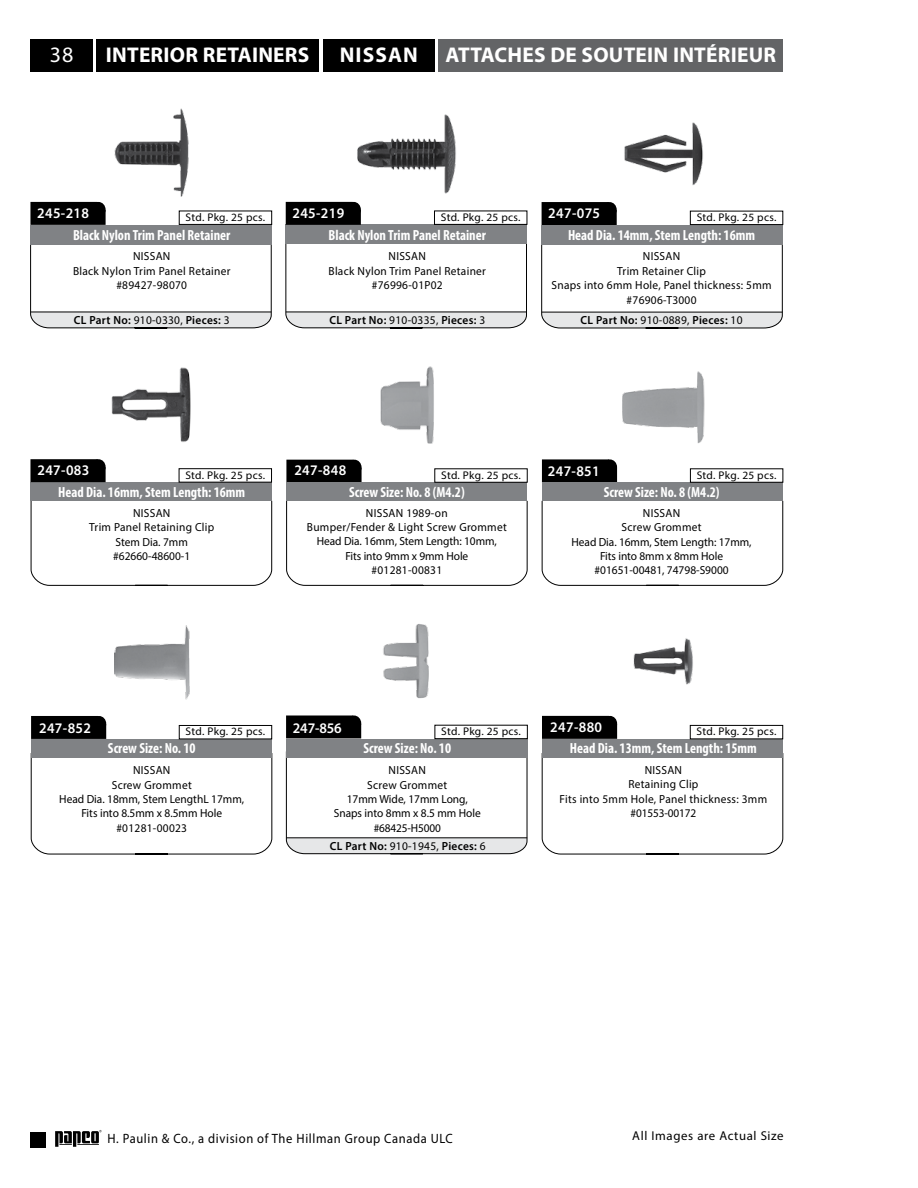
<style>
.page{position:relative;width:918px;height:1188px;background:#fff}
.page>*{position:absolute;margin:0;border:0;box-sizing:border-box;transform-origin:0 0}
.t1{font:22.05px "Myriad Pro";color:#fff}
.t2{font:700 21.3px "Myriad Pro";letter-spacing:.01em;color:#fff}
.t3{font:700 condensed 14.7px "Myriad Pro";color:#fff}
.t4{font:600 14.7px "Myriad Pro";letter-spacing:.025em;color:#fff;scale:.96 1}
.t5{font:13.5px "Myriad Pro";letter-spacing:.05em;color:#000;scale:.93 1}
.t6{font:12.9px "Myriad Pro";letter-spacing:.05em;color:#000}
.t7{font:11.7px/14.4px "Myriad Pro";letter-spacing:.025em;color:#000;text-align:center}
.t8{font:11.7px/14.4px "Myriad Pro";color:#000;text-align:center}
.t9{font:600 11.7px "Myriad Pro";letter-spacing:.025em;color:#000}
.t10{font:11.7px/14.4px "Myriad Pro";letter-spacing:-.005em;color:#000;text-align:center}
.t11{font:11.1px "Myriad Pro";letter-spacing:.025em;color:#000}
.s1{font-weight:400}
</style>
<div class="page">
<div style="left:30px;top:39px;width:63px;height:33px;background:#000"></div>
<div style="left:30px;top:1132px;width:16px;height:16px;background:#000"></div>
<svg style="left:55px;top:1130px;width:47px;height:17px"></svg>
<svg style="left:286px;top:758px;width:241px;height:96px"></svg>
<hr style="left:286px;top:838px;width:241px;height:1px;background:#000">
<div style="left:542px;top:459px;width:75px;height:23px;background:#000"></div>
<div style="left:603px;top:459px;width:14px;height:16px;background:#000;border-radius:50%"></div>
<svg style="left:286px;top:460px;width:76px;height:22px"></svg>
<div style="left:347px;top:460px;width:15px;height:15px;background:#000;border-radius:50%"></div>
<svg style="left:286px;top:716px;width:75px;height:22px"></svg>
<div style="left:347px;top:716px;width:14px;height:15px;background:#000;border-radius:50%"></div>
<svg style="left:542px;top:757px;width:241px;height:97px"></svg>
<div style="left:542px;top:739px;width:241px;height:18px;background:#808285"></div>
<div style="left:690px;top:725px;width:93px;height:14px;border:1px solid #000"></div>
<div style="left:542px;top:716px;width:75px;height:23px;background:#000"></div>
<div style="left:603px;top:716px;width:14px;height:15px;background:#000;border-radius:50%"></div>
<img style="left:633px;top:638px;width:60px;height:47px">
<svg style="left:541px;top:242px;width:242px;height:86px"></svg>
<div style="left:542px;top:225px;width:241px;height:19px;background:#808285"></div>
<div style="left:690px;top:211px;width:93px;height:14px;border:1px solid #000"></div>
<div style="left:542px;top:202px;width:75px;height:23px;background:#000"></div>
<div style="left:603px;top:202px;width:14px;height:16px;background:#000;border-radius:50%"></div>
<img style="left:624px;top:122px;width:79px;height:63px">
<svg style="left:31px;top:501px;width:241px;height:85px"></svg>
<div style="left:30px;top:482px;width:242px;height:19px;background:#808285"></div>
<svg style="left:30px;top:459px;width:76px;height:23px;background:#060606"></svg>
<div style="left:91px;top:459px;width:15px;height:16px;background:#000;border-radius:50%"></div>
<img style="left:111px;top:367px;width:80px;height:75px">
<div style="left:286px;top:739px;width:241px;height:19px;background:#808285"></div>
<div style="left:435px;top:725px;width:93px;height:14px;border:1px solid #000"></div>
<img style="left:383px;top:624px;width:46px;height:75px">
<svg style="left:31px;top:758px;width:241px;height:96px"></svg>
<div style="left:31px;top:739px;width:241px;height:19px;background:#808285"></div>
<div style="left:179px;top:725px;width:93px;height:14px;border:1px solid #000"></div>
<div style="left:31px;top:716px;width:75px;height:23px;background:#000"></div>
<div style="left:92px;top:716px;width:14px;height:15px;background:#000;border-radius:50%"></div>
<img style="left:115px;top:626px;width:75px;height:73px">
<svg style="left:542px;top:501px;width:241px;height:85px"></svg>
<div style="left:542px;top:482px;width:241px;height:19px;background:#808285"></div>
<img style="left:622px;top:371px;width:83px;height:73px">
<svg style="left:286px;top:501px;width:242px;height:85px"></svg>
<img style="left:380px;top:366px;width:54px;height:78px">
<div style="left:286px;top:482px;width:241px;height:19px;background:#808285"></div>
<svg style="left:30px;top:242px;width:242px;height:86px"></svg>
<div style="left:30px;top:225px;width:241px;height:19px;background:#808285"></div>
<div style="left:179px;top:211px;width:93px;height:14px;border:1px solid #000"></div>
<svg style="left:30px;top:202px;width:76px;height:23px;background:#060606"></svg>
<div style="left:91px;top:202px;width:15px;height:15px;background:#000;border-radius:50%"></div>
<img style="left:114px;top:108px;width:75px;height:89px">
<svg style="left:285px;top:242px;width:242px;height:86px"></svg>
<hr style="left:286px;top:312px;width:241px;height:1px;background:#000">
<div style="left:286px;top:225px;width:241px;height:19px;background:#808285"></div>
<div style="left:434px;top:211px;width:93px;height:14px;border:1px solid #000"></div>
<div style="left:286px;top:202px;width:75px;height:23px;background:#000"></div>
<div style="left:347px;top:202px;width:14px;height:15px;background:#000;border-radius:50%"></div>
<img style="left:357px;top:114px;width:99px;height:80px">
<div style="left:96px;top:39px;width:223px;height:33px;background:#000"></div>
<div style="left:323px;top:39px;width:112px;height:33px;background:#000"></div>
<div style="left:439px;top:39px;width:344px;height:33px;background:#636466"></div>
<h1 class="t1" style="left:50px;top:41px;width:25px">38</h1>
<h2 class="t2" style="left:106px;top:41px;width:205px">INTERIOR RETAINERS</h2>
<h2 class="t2" style="left:340px;top:41px;width:80px">NISSAN</h2>
<h2 class="t2" style="left:446px;top:41px;width:332px">ATTACHES DE SOUTEIN INTÉRIEUR</h2>
<p class="t4" style="left:37px;top:204px;width:56px">245-218</p>
<p class="t3" style="left:73px;top:226px;width:159px">Black Nylon Trim Panel Retainer</p>
<p class="t7" style="left:73px;top:249px;width:159px">NISSAN<br>Black Nylon Trim Panel Retainer #89427-98070</p>
<p class="t11" style="left:186px;top:210px;width:81px">Std. Pkg. 25 pcs.</p>
<p class="t4" style="left:292px;top:204px;width:56px">245-219</p>
<p class="t3" style="left:329px;top:226px;width:159px">Black Nylon Trim Panel Retainer</p>
<p class="t7" style="left:329px;top:249px;width:159px">NISSAN<br>Black Nylon Trim Panel Retainer #76996-01P02</p>
<p class="t11" style="left:441px;top:210px;width:81px">Std. Pkg. 25 pcs.</p>
<p class="t4" style="left:548px;top:204px;width:56px">247-075</p>
<p class="t3" style="left:568px;top:226px;width:189px">Head Dia. 14mm, Stem Length: 16mm</p>
<p class="t7" style="left:552px;top:249px;width:222px">NISSAN<br>Trim Retainer Clip<br>Snaps into 6mm Hole, Panel thickness: 5mm #76906-T3000</p>
<p class="t11" style="left:697px;top:210px;width:81px">Std. Pkg. 25 pcs.</p>
<p class="t9" style="left:74px;top:312px;width:157px">CL Part No: <span class="s1">910-0330,</span> Pieces: <span class="s1">3</span></p>
<p class="t9" style="left:329px;top:312px;width:157px">CL Part No: <span class="s1">910-0335,</span> Pieces: <span class="s1">3</span></p>
<p class="t9" style="left:581px;top:313px;width:163px">CL Part No: <span class="s1">910-0889,</span> Pieces: <span class="s1">10</span></p>
<p class="t4" style="left:37px;top:461px;width:56px">247-083</p>
<p class="t3" style="left:58px;top:483px;width:189px">Head Dia. 16mm, Stem Length: 16mm</p>
<p class="t7" style="left:89px;top:506px;width:127px">NISSAN<br>Trim Panel Retaining Clip<br>Stem Dia. 7mm #62660-48600-1</p>
<p class="t11" style="left:185px;top:468px;width:81px">Std. Pkg. 25 pcs.</p>
<p class="t4" style="left:294px;top:461px;width:56px">247-848</p>
<p class="t11" style="left:441px;top:468px;width:81px">Std. Pkg. 25 pcs.</p>
<p class="t4" style="left:548px;top:462px;width:56px">247-851</p>
<p class="t11" style="left:697px;top:468px;width:81px">Std. Pkg. 25 pcs.</p>
<p class="t3" style="left:349px;top:483px;width:117px">Screw Size: No. 8 (M4.2)</p>
<p class="t7" style="left:307px;top:505px;width:201px">NISSAN 1989-on<br>Bumper/Fender &amp; Light Screw Grommet<br>Head Dia. 16mm, Stem Length: 10mm,<br>Fits into 9mm x 9mm Hole<br>#01281-00831</p>
<p class="t3" style="left:604px;top:483px;width:117px">Screw Size: No. 8 (M4.2)</p>
<p class="t10" style="left:572px;top:506px;width:182px">NISSAN<br>Screw Grommet<br>Head Dia. 16mm, Stem Length: 17mm,<br>Fits into 8mm x 8mm Hole #01651-00481, 74798-S9000</p>
<p class="t4" style="left:39px;top:718px;width:56px">247-852</p>
<p class="t11" style="left:186px;top:725px;width:81px">Std. Pkg. 25 pcs.</p>
<p class="t4" style="left:293px;top:718px;width:52px">247-856</p>
<p class="t11" style="left:441px;top:725px;width:81px">Std. Pkg. 25 pcs.</p>
<p class="t3" style="left:108px;top:739px;width:89px">Screw Size: No. 10</p>
<p class="t8" style="left:59px;top:763px;width:187px">NISSAN<br>Screw Grommet<br>Head Dia. 18mm, Stem LengthL 17mm,<br>Fits into 8.5mm x 8.5mm Hole #01281-00023</p>
<p class="t3" style="left:364px;top:739px;width:89px">Screw Size: No. 10</p>
<p class="t8" style="left:334px;top:763px;width:149px">NISSAN<br>Screw Grommet<br>17mm Wide, 17mm Long,<br>Snaps into 8mm x 8.5 mm Hole #68425-H5000</p>
<p class="t4" style="left:550px;top:718px;width:56px">247-880</p>
<p class="t3" style="left:570px;top:739px;width:189px">Head Dia. 13mm, Stem Length: 15mm</p>
<p class="t7" style="left:560px;top:762px;width:209px">NISSAN<br>Retaining Clip<br>Fits into 5mm Hole, Panel thickness: 3mm #01553-00172</p>
<p class="t11" style="left:697px;top:725px;width:81px">Std. Pkg. 25 pcs.</p>
<p class="t9" style="left:330px;top:838px;width:157px">CL Part No: <span class="s1">910-1945,</span> Pieces: <span class="s1">6</span></p>
<p class="t5" style="left:107px;top:1130px;width:373px">H. Paulin &amp; Co., a division of The Hillman Group Canada ULC</p>
<p class="t6" style="left:632px;top:1127px;width:153px">All Images are Actual Size</p>
</div>
